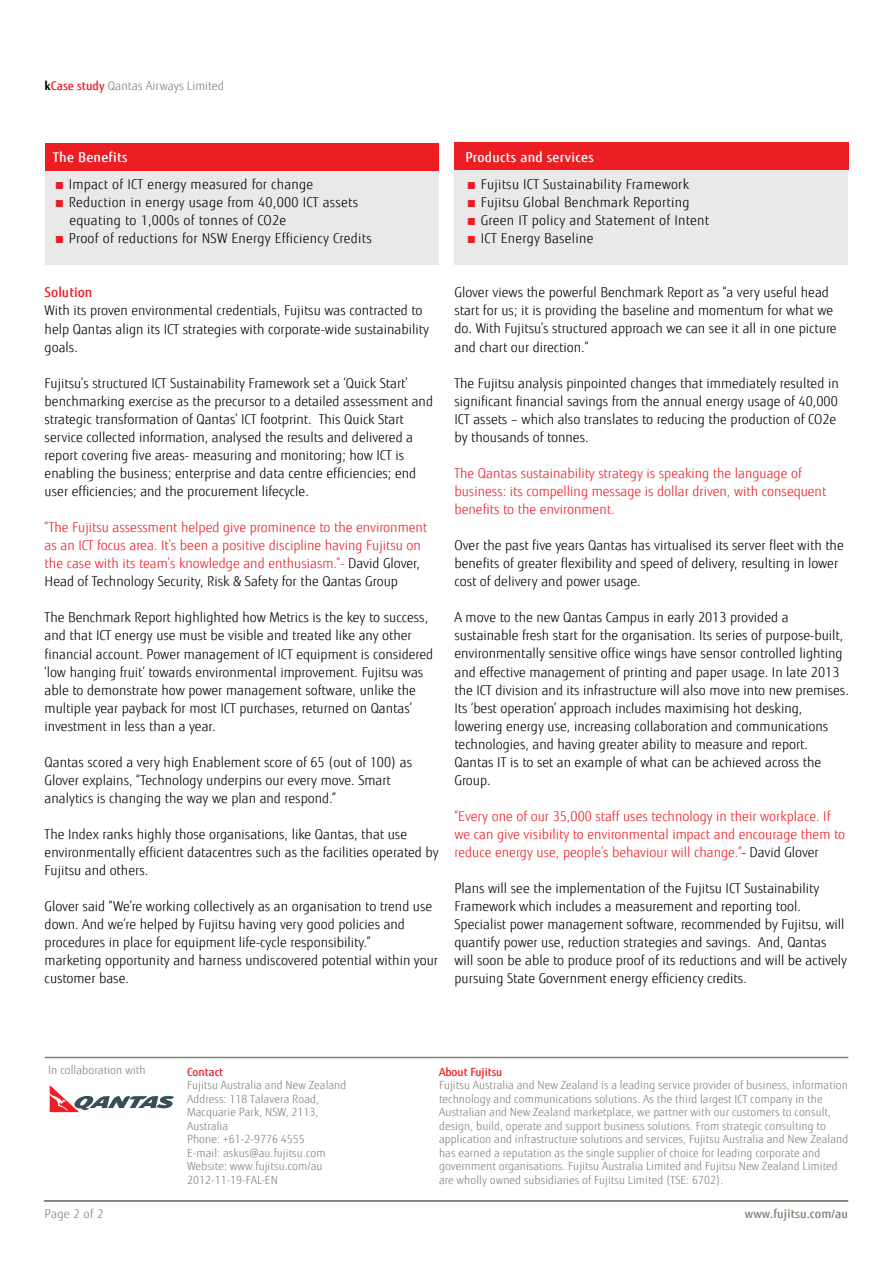
<style>
.page{position:relative;width:893px;height:1263px;background:#fff}
.page>*{position:absolute;margin:0;border:0;box-sizing:border-box;transform-origin:0 0}
.t1{font:300 13.5px/18px "Fujitsu Sans";color:#000}
.t2{font:300 13.5px/18px "Fujitsu Sans";color:#ed1d24}
.t3{font:300 13.5px/18px "Fujitsu Sans";letter-spacing:.02em;color:#000}
.t4{font:500 13.5px "Fujitsu Sans";letter-spacing:.02em;color:#fff}
.t5{font:500 13.5px "Fujitsu Sans";color:#ed1d24}
.t6{font:300 12px "Fujitsu Sans";color:#818179}
.t7{font:500 12px "Fujitsu Sans";letter-spacing:.01em;color:#818179}
.t8{font:300 11.25px/13.5px "Fujitsu Sans";letter-spacing:.005em;color:#818179}
.t9{font:500 11.25px "Fujitsu Sans";color:#ed1d24}
.s1{font-weight:700;color:#000}
.s2{font-weight:500;color:#ed1d24}
.s3{font-weight:700;color:#ed1d24}
.s4{color:#ed1d24}
.s5{color:#000}
</style>
<div class="page">
<hr style="left:45px;top:1057px;width:803px;height:1px;background:#818179">
<hr style="left:45px;top:1200px;width:803px;height:2px;background:#818179">
<hr style="left:44px;top:1200px;width:804px;height:1px;background:#818179">
<div style="left:45px;top:169px;width:394px;height:96px;background:#e9e9ea"></div>
<div style="left:454px;top:168px;width:394px;height:96px;background:#e9e9ea"></div>
<div style="left:45px;top:143px;width:394px;height:28px;background:#ed1d24"></div>
<div style="left:454px;top:142px;width:394px;height:28px;background:#ed1d24"></div>
<svg style="left:50px;top:1085px;width:124px;height:27px"></svg>
<p class="t6" style="left:45px;top:78px;width:181px"><span class="s1">k</span><span class="s2">Case study</span> Qantas Airways Limited</p>
<p class="t4" style="left:53px;top:149px;width:76px">The Benefits</p>
<p class="t4" style="left:465px;top:149px;width:130px">Products and services</p>
<p class="t3" style="left:54px;top:175px;width:261px"><span class="s3">■</span> Impact of ICT energy measured for change</p>
<p class="t3" style="left:69px;top:194px;width:290px;text-indent:-15px"><span class="s4">■</span> Reduction in energy usage from 40,000 ICT assets equating to 1,000s of tonnes of CO2e</p>
<p class="t3" style="left:54px;top:230px;width:319px"><span class="s4">■</span> Proof of reductions for NSW Energy Efficiency Credits</p>
<p class="t3" style="left:466px;top:175px;width:225px"><span class="s3">■</span> Fujitsu ICT Sustainability Framework</p>
<p class="t3" style="left:466px;top:194px;width:225px"><span class="s4">■</span> Fujitsu Global Benchmark Reporting</p>
<p class="t3" style="left:466px;top:212px;width:245px"><span class="s4">■</span> Green IT policy and Statement of Intent</p>
<p class="t3" style="left:466px;top:230px;width:129px"><span class="s4">■</span> ICT Energy Baseline</p>
<p class="t5" style="left:45px;top:284px;width:49px">Solution</p>
<p class="t1" style="left:45px;top:302px;width:386px">With its proven environmental credentials, Fujitsu was contracted to help Qantas align its ICT strategies with corporate-wide sustainability goals.</p>
<p class="t1" style="left:45px;top:374px;width:390px">Fujitsu’s structured ICT Sustainability Framework set a ‘Quick Start’ benchmarking exercise as the precursor to a detailed assessment and strategic transformation of Qantas’ ICT footprint. This Quick Start service collected information, analysed the results and delivered a report covering five areas- measuring and monitoring; how ICT is enabling the business; enterprise and data centre efficiencies; end user efficiencies; and the procurement lifecycle.</p>
<p class="t2" style="left:45px;top:518px;width:384px">“The Fujitsu assessment helped give prominence to the environment as an ICT focus area. It’s been a positive discipline having Fujitsu on the case with its team’s knowledge and enthusiasm.”- <span class="s5">David Glover, Head of Technology Security, Risk &amp; Safety for the Qantas Group</span></p>
<p class="t1" style="left:45px;top:609px;width:390px">The Benchmark Report highlighted how Metrics is the key to success, and that ICT energy use must be visible and treated like any other financial account. Power management of ICT equipment is considered ‘low hanging fruit’ towards environmental improvement. Fujitsu was able to demonstrate how power management software, unlike the multiple year payback for most ICT purchases, returned on Qantas’ investment in less than a year.</p>
<p class="t1" style="left:45px;top:753px;width:369px">Qantas scored a very high Enablement score of 65 (out of 100) as<br>Glover explains, “Technology underpins our every move. Smart analytics is changing the way we plan and respond.”</p>
<p class="t1" style="left:45px;top:825px;width:396px">The Index ranks highly those organisations, like Qantas, that use environmentally efficient datacentres such as the facilities operated by<br>Fujitsu and others.</p>
<p class="t1" style="left:45px;top:898px;width:395px">Glover said “We’re working collectively as an organisation to trend use down. And we’re helped by Fujitsu having very good policies and procedures in place for equipment life-cycle responsibility.”<br>marketing opportunity and harness undiscovered potential within your customer base.</p>
<p class="t1" style="left:454px;top:284px;width:384px">Glover views the powerful Benchmark Report as “a very useful head start for us; it is providing the baseline and momentum for what we do. With Fujitsu’s structured approach we can see it all in one picture and chart our direction.“</p>
<p class="t1" style="left:454px;top:374px;width:386px">The Fujitsu analysis pinpointed changes that immediately resulted in significant financial savings from the annual energy usage of 40,000<br>ICT assets – which also translates to reducing the production of CO2e by thousands of tonnes.</p>
<p class="t2" style="left:454px;top:464px;width:373px">The Qantas sustainability strategy is speaking the language of business: its compelling message is dollar driven, with consequent benefits to the environment.</p>
<p class="t1" style="left:454px;top:536px;width:391px">Over the past five years Qantas has virtualised its server fleet with the benefits of greater flexibility and speed of delivery, resulting in lower cost of delivery and power usage.</p>
<p class="t1" style="left:454px;top:609px;width:396px">A move to the new Qantas Campus in early 2013 provided a sustainable fresh start for the organisation. Its series of purpose-built, environmentally sensitive office wings have sensor controlled lighting and effective management of printing and paper usage. In late 2013 the ICT division and its infrastructure will also move into new premises.<br>Its ‘best operation’ approach includes maximising hot desking, lowering energy use, increasing collaboration and communications technologies, and having greater ability to measure and report.<br>Qantas IT is to set an example of what can be achieved across the Group.</p>
<p class="t2" style="left:454px;top:807px;width:392px">“Every one of our 35,000 staff uses technology in their workplace. If we can give visibility to environmental impact and encourage them to reduce energy use, people’s behaviour will change.”<span class="s5">- David Glover</span></p>
<p class="t1" style="left:454px;top:879px;width:394px">Plans will see the implementation of the Fujitsu ICT Sustainability Framework which includes a measurement and reporting tool.<br>Specialist power management software, recommended by Fujitsu, will quantify power use, reduction strategies and savings. And, Qantas will soon be able to produce proof of its reductions and will be actively pursuing State Government energy efficiency credits.</p>
<p class="t8" style="left:48px;top:1063px;width:99px">In collaboration with</p>
<p class="t9" style="left:187px;top:1065px;width:38px">Contact</p>
<p class="t8" style="left:187px;top:1078px;width:161px">Fujitsu Australia and New Zealand<br>Address: 118 Talavera Road,<br>Macquarie Park, NSW, 2113,<br>Australia<br>Phone: +61-2-9776 4555<br>E-mail: askus@au.fujitsu.com<br>Website: www.fujitsu.com/au<br>2012-11-19-FAL-EN</p>
<p class="t9" style="left:439px;top:1065px;width:65px">About Fujitsu</p>
<p class="t8" style="left:439px;top:1079px;width:411px">Fujitsu Australia and New Zealand is a leading service provider of business, information technology and communications solutions. As the third largest ICT company in the Australian and New Zealand marketplace, we partner with our customers to consult, design, build, operate and support business solutions. From strategic consulting to application and infrastructure solutions and services, Fujitsu Australia and New Zealand has earned a reputation as the single supplier of choice for leading corporate and government organisations. Fujitsu Australia Limited and Fujitsu New Zealand Limited are wholly owned subsidiaries of Fujitsu Limited (TSE: 6702).</p>
<p class="t6" style="left:45px;top:1207px;width:60px">Page 2 of 2</p>
<p class="t7" style="left:745px;top:1207px;width:105px">www.fujitsu.com/au</p>
</div>
